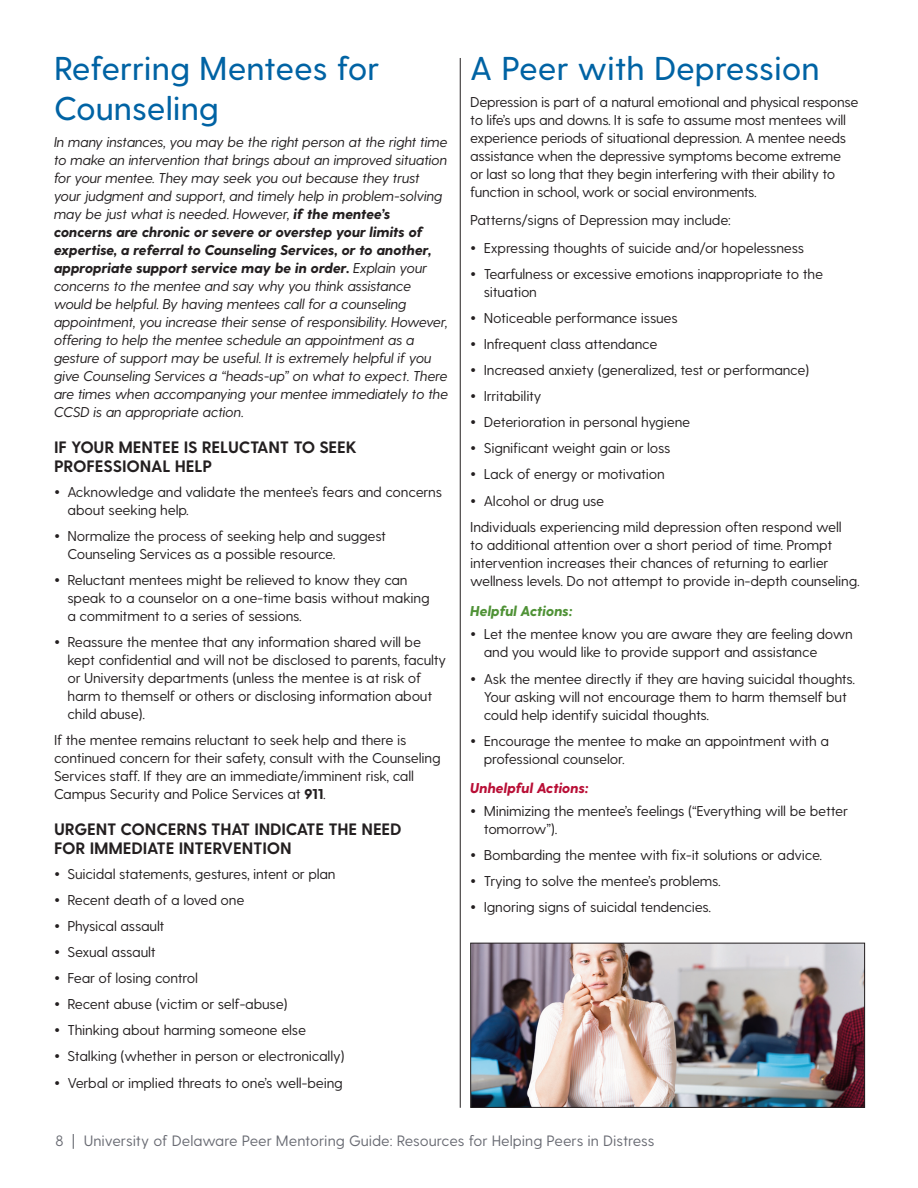
<style>
.page{position:relative;width:918px;height:1188px;background:#fff}
.page>*{position:absolute;margin:0;border:0;box-sizing:border-box;transform-origin:0 0}
.t1{font:500 33px/39.6px "Greycliff CF";color:#0063a4}
.t2{font:700 16.5px/18.8px "Greycliff CF";letter-spacing:-.01em;color:#231f20}
.t3{font:15px "Greycliff CF";color:#696b73}
.t4{font:14.25px/18px "Greycliff CF";letter-spacing:-.015em;color:#231f20}
.t5{font:italic 14.25px/18px "Greycliff CF";letter-spacing:-.01em;color:#231f20}
.t6{font:italic 800 14.25px "Greycliff CF";letter-spacing:-.01em;color:#b90f36}
.t7{font:italic 800 14.25px "Greycliff CF";letter-spacing:-.01em;color:#4f9236}
.s1{font-weight:800}
.s2{font-weight:800;font-size:18px}
</style>
<div class="page">
<hr style="left:460px;top:58px;width:1px;height:1050px;background:#231f20">
<img style="left:472px;top:945px;width:391px;height:161px">
<div style="left:470px;top:943px;width:395px;height:165px;border:1px solid #231f20"></div>
<h1 class="t1" style="left:54px;top:52px;width:327px">Referring Mentees for<br>Counseling</h1>
<p class="t5" style="left:54px;top:134px;width:396px">In many instances, you may be the right person at the right time to make an intervention that brings about an improved situation for your mentee. They may seek you out because they trust your judgment and support, and timely help in problem-solving may be just what is needed. However, <span class="s1">if the mentee’s concerns are chronic or severe or overstep your limits of expertise, a referral to Counseling Services, or to another, appropriate support service may be in order.</span> Explain your concerns to the mentee and say why you think assistance would be helpful. By having mentees call for a counseling appointment, you increase their sense of responsibility. However, offering to help the mentee schedule an appointment as a gesture of support may be useful. It is extremely helpful if you give Counseling Services a “heads-up” on what to expect. There are times when accompanying your mentee immediately to the CCSD is an appropriate action.</p>
<h2 class="t2" style="left:54px;top:439px;width:304px">IF YOUR MENTEE IS RELUCTANT TO SEEK<br>PROFESSIONAL HELP</h2>
<p class="t4" style="left:68px;top:484px;width:376px;text-indent:-14px"><span class="s2">•</span> Acknowledge and validate the mentee’s fears and concerns about seeking help.</p>
<p class="t4" style="left:68px;top:528px;width:320px;text-indent:-14px"><span class="s2">•</span> Normalize the process of seeking help and suggest<br>Counseling Services as a possible resource.</p>
<p class="t4" style="left:68px;top:572px;width:364px;text-indent:-14px"><span class="s2">•</span> Reluctant mentees might be relieved to know they can speak to a counselor on a one-time basis without making a commitment to a series of sessions.</p>
<p class="t4" style="left:68px;top:634px;width:380px;text-indent:-14px"><span class="s2">•</span> Reassure the mentee that any information shared will be kept confidential and will not be disclosed to parents, faculty or University departments (unless the mentee is at risk of harm to themself or others or disclosing information about child abuse).</p>
<p class="t4" style="left:54px;top:732px;width:388px">If the mentee remains reluctant to seek help and there is continued concern for their safety, consult with the Counseling Services staff. If they are an immediate/imminent risk, call Campus Security and Police Services at <span class="s1">911</span>.</p>
<h2 class="t2" style="left:54px;top:821px;width:349px">URGENT CONCERNS THAT INDICATE THE NEED<br>FOR IMMEDIATE INTERVENTION</h2>
<p class="t4" style="left:54px;top:866px;width:283px"><span class="s2">•</span> Suicidal statements, gestures, intent or plan</p>
<p class="t4" style="left:54px;top:892px;width:192px"><span class="s2">•</span> Recent death of a loved one</p>
<p class="t4" style="left:54px;top:918px;width:112px"><span class="s2">•</span> Physical assault</p>
<p class="t4" style="left:54px;top:944px;width:103px"><span class="s2">•</span> Sexual assault</p>
<p class="t4" style="left:54px;top:970px;width:146px"><span class="s2">•</span> Fear of losing control</p>
<p class="t4" style="left:54px;top:996px;width:235px"><span class="s2">•</span> Recent abuse (victim or self-abuse)</p>
<p class="t4" style="left:54px;top:1023px;width:254px"><span class="s2">•</span> Thinking about harming someone else</p>
<p class="t4" style="left:54px;top:1049px;width:292px"><span class="s2">•</span> Stalking (whether in person or electronically)</p>
<p class="t4" style="left:54px;top:1075px;width:290px"><span class="s2">•</span> Verbal or implied threats to one’s well-being</p>
<h1 class="t1" style="left:470px;top:52px;width:351px">A Peer with Depression</h1>
<p class="t4" style="left:470px;top:95px;width:390px">Depression is part of a natural emotional and physical response to life’s ups and downs. It is safe to assume most mentees will experience periods of situational depression. A mentee needs assistance when the depressive symptoms become extreme<br>or last so long that they begin interfering with their ability to function in school, work or social environments.</p>
<p class="t4" style="left:470px;top:212px;width:262px">Patterns/signs of Depression may include:</p>
<p class="t4" style="left:470px;top:240px;width:335px"><span class="s2">•</span> Expressing thoughts of suicide and/or hopelessness</p>
<p class="t4" style="left:484px;top:266px;width:341px;text-indent:-14px"><span class="s2">•</span> Tearfulness or excessive emotions inappropriate to the situation</p>
<p class="t4" style="left:470px;top:310px;width:209px"><span class="s2">•</span> Noticeable performance issues</p>
<p class="t4" style="left:470px;top:336px;width:189px"><span class="s2">•</span> Infrequent class attendance</p>
<p class="t4" style="left:470px;top:362px;width:341px"><span class="s2">•</span> Increased anxiety (generalized, test or performance)</p>
<p class="t4" style="left:470px;top:388px;width:73px"><span class="s2">•</span> Irritability</p>
<p class="t4" style="left:470px;top:414px;width:222px"><span class="s2">•</span> Deterioration in personal hygiene</p>
<p class="t4" style="left:470px;top:441px;width:202px"><span class="s2">•</span> Significant weight gain or loss</p>
<p class="t4" style="left:470px;top:467px;width:196px"><span class="s2">•</span> Lack of energy or motivation</p>
<p class="t4" style="left:470px;top:493px;width:136px"><span class="s2">•</span> Alcohol or drug use</p>
<p class="t4" style="left:470px;top:519px;width:391px">Individuals experiencing mild depression often respond well<br>to additional attention over a short period of time. Prompt intervention increases their chances of returning to earlier wellness levels. Do not attempt to provide in-depth counseling.</p>
<h2 class="t7" style="left:470px;top:606px;width:103px">Helpful Actions:</h2>
<p class="t4" style="left:484px;top:627px;width:371px;text-indent:-14px"><span class="s2">•</span> Let the mentee know you are aware they are feeling down and you would like to provide support and assistance</p>
<p class="t4" style="left:484px;top:671px;width:373px;text-indent:-14px"><span class="s2">•</span> Ask the mentee directly if they are having suicidal thoughts.<br>Your asking will not encourage them to harm themself but could help identify suicidal thoughts.</p>
<p class="t4" style="left:484px;top:733px;width:347px;text-indent:-14px"><span class="s2">•</span> Encourage the mentee to make an appointment with a professional counselor.</p>
<h2 class="t6" style="left:470px;top:782px;width:120px">Unhelpful Actions:</h2>
<p class="t4" style="left:484px;top:803px;width:366px;text-indent:-14px"><span class="s2">•</span> Minimizing the mentee’s feelings (“Everything will be better tomorrow”).</p>
<p class="t4" style="left:470px;top:847px;width:353px"><span class="s2">•</span> Bombarding the mentee with fix-it solutions or advice.</p>
<p class="t4" style="left:470px;top:873px;width:252px"><span class="s2">•</span> Trying to solve the mentee’s problems.</p>
<p class="t4" style="left:470px;top:899px;width:243px"><span class="s2">•</span> Ignoring signs of suicidal tendencies.</p>
<p class="t3" style="left:56px;top:1135px;width:601px">8 | University of Delaware Peer Mentoring Guide: Resources for Helping Peers in Distress</p>
</div>
